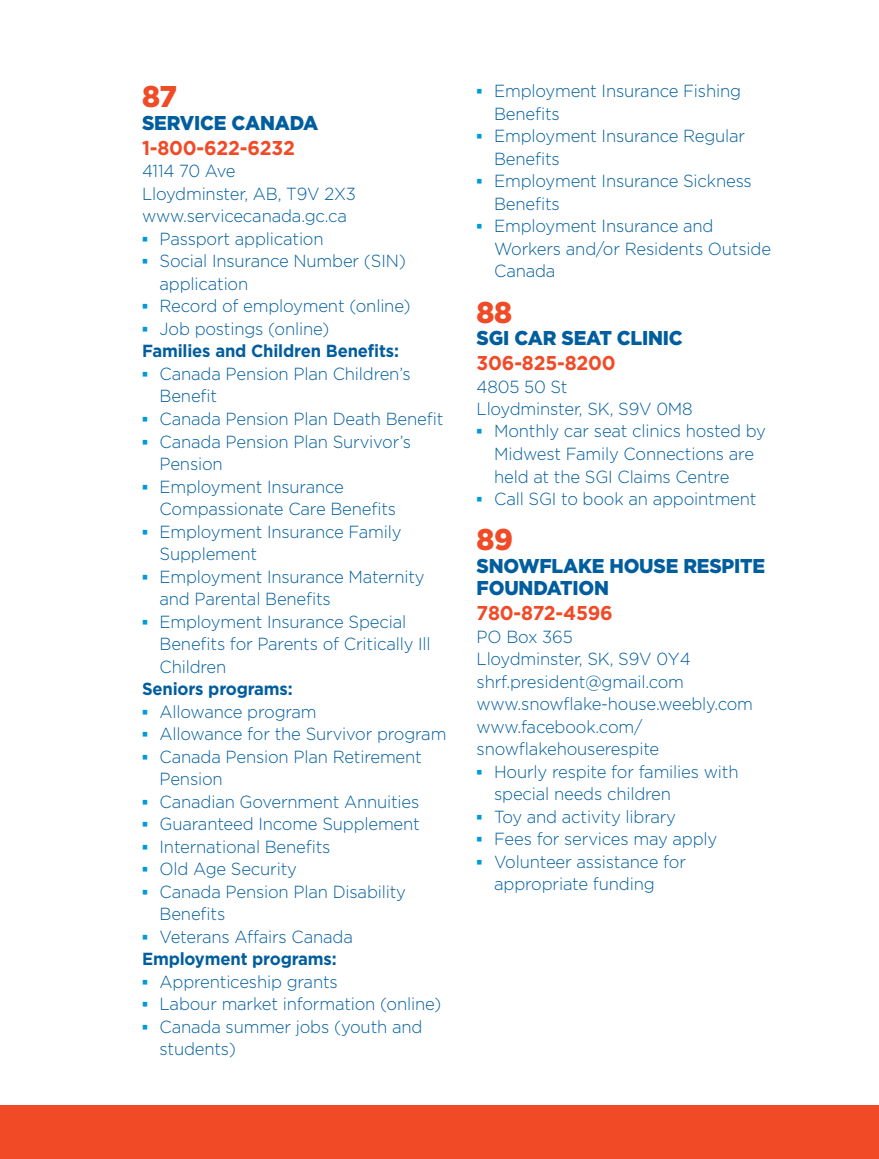
<style>
.page{position:relative;width:879px;height:1159px;background:#fff}
.page>*{position:absolute;margin:0;border:0;box-sizing:border-box;transform-origin:0 0}
.t1{font:900 30px "Gotham";color:#f04a27;scale:.95 1}
.t2{font:900 20px/22.5px "Gotham";letter-spacing:-.01em;color:#005e9e;scale:.95 1}
.t3{font:700 20px "Gotham";letter-spacing:-.01em;color:#f04a27;scale:.95 1}
.t4{font:300 17.5px/22.5px "Gotham";letter-spacing:-.01em;color:#005e9e;scale:.95 1}
.t5{font:700 17.5px "Gotham";letter-spacing:-.01em;color:#005e9e;scale:.95 1}
.t6{font:300 17.5px "Gotham";letter-spacing:-.03em;color:#005e9e;scale:.95 1}
.s1{font-family:"Arial";font-weight:700;color:#009ada}
</style>
<div class="page">
<div style="left:0;top:1105px;width:878px;height:54px;background:#f04a27"></div>
<p class="t1" style="left:142px;top:76px;width:38px">87</p>
<p class="t2" style="left:142px;top:111px;width:187px">SERVICE CANADA</p>
<p class="t3" style="left:142px;top:135px;width:162px">1-800-622-6232</p>
<p class="t6" style="left:142px;top:160px;width:100px">4114 70 Ave</p>
<p class="t4" style="left:142px;top:182px;width:226px">Lloydminster, AB, T9V 2X3</p>
<p class="t4" style="left:142px;top:205px;width:217px">www.servicecanada.gc.ca</p>
<p class="t4" style="left:142px;top:227px;width:192px"><span class="s1">▪</span> Passport application</p>
<p class="t4" style="left:159px;top:250px;width:260px;text-indent:-18px"><span class="s1">▪</span> Social Insurance Number (SIN) application</p>
<p class="t4" style="left:142px;top:295px;width:284px"><span class="s1">▪</span> Record of employment (online)</p>
<p class="t4" style="left:142px;top:317px;width:198px"><span class="s1">▪</span> Job postings (online)</p>
<p class="t5" style="left:142px;top:340px;width:272px">Families and Children Benefits:</p>
<p class="t4" style="left:159px;top:362px;width:266px;text-indent:-18px"><span class="s1">▪</span> Canada Pension Plan Children’s<br>Benefit</p>
<p class="t4" style="left:142px;top:407px;width:318px"><span class="s1">▪</span> Canada Pension Plan Death Benefit</p>
<p class="t4" style="left:159px;top:430px;width:266px;text-indent:-18px"><span class="s1">▪</span> Canada Pension Plan Survivor’s<br>Pension</p>
<p class="t4" style="left:159px;top:475px;width:250px;text-indent:-18px"><span class="s1">▪</span> Employment Insurance<br>Compassionate Care Benefits</p>
<p class="t4" style="left:159px;top:520px;width:256px;text-indent:-18px"><span class="s1">▪</span> Employment Insurance Family<br>Supplement</p>
<p class="t4" style="left:159px;top:565px;width:280px;text-indent:-18px"><span class="s1">▪</span> Employment Insurance Maternity and Parental Benefits</p>
<p class="t4" style="left:159px;top:610px;width:287px;text-indent:-18px"><span class="s1">▪</span> Employment Insurance Special<br>Benefits for Parents of Critically Ill<br>Children</p>
<p class="t5" style="left:142px;top:677px;width:160px">Seniors programs:</p>
<p class="t4" style="left:142px;top:700px;width:185px"><span class="s1">▪</span> Allowance program</p>
<p class="t4" style="left:142px;top:722px;width:322px"><span class="s1">▪</span> Allowance for the Survivor program</p>
<p class="t4" style="left:159px;top:745px;width:277px;text-indent:-18px"><span class="s1">▪</span> Canada Pension Plan Retirement<br>Pension</p>
<p class="t4" style="left:142px;top:790px;width:293px"><span class="s1">▪</span> Canadian Government Annuities</p>
<p class="t4" style="left:142px;top:812px;width:294px"><span class="s1">▪</span> Guaranteed Income Supplement</p>
<p class="t4" style="left:142px;top:835px;width:200px"><span class="s1">▪</span> International Benefits</p>
<p class="t4" style="left:142px;top:857px;width:164px"><span class="s1">▪</span> Old Age Security</p>
<p class="t4" style="left:159px;top:880px;width:261px;text-indent:-18px"><span class="s1">▪</span> Canada Pension Plan Disability<br>Benefits</p>
<p class="t4" style="left:142px;top:925px;width:223px"><span class="s1">▪</span> Veterans Affairs Canada</p>
<p class="t5" style="left:142px;top:947px;width:206px">Employment programs:</p>
<p class="t4" style="left:142px;top:970px;width:207px"><span class="s1">▪</span> Apprenticeship grants</p>
<p class="t4" style="left:142px;top:992px;width:316px"><span class="s1">▪</span> Labour market information (online)</p>
<p class="t4" style="left:159px;top:1015px;width:278px;text-indent:-18px"><span class="s1">▪</span> Canada summer jobs (youth and students)</p>
<p class="t4" style="left:494px;top:80px;width:261px;text-indent:-18px"><span class="s1">▪</span> Employment Insurance Fishing<br>Benefits</p>
<p class="t4" style="left:494px;top:125px;width:266px;text-indent:-18px"><span class="s1">▪</span> Employment Insurance Regular<br>Benefits</p>
<p class="t4" style="left:494px;top:170px;width:273px;text-indent:-18px"><span class="s1">▪</span> Employment Insurance Sickness<br>Benefits</p>
<p class="t4" style="left:494px;top:215px;width:293px;text-indent:-18px"><span class="s1">▪</span> Employment Insurance and<br>Workers and/or Residents Outside<br>Canada</p>
<p class="t1" style="left:476px;top:291px;width:39px">88</p>
<p class="t2" style="left:476px;top:326px;width:218px">SGI CAR SEAT CLINIC</p>
<p class="t3" style="left:476px;top:350px;width:148px">306-825-8200</p>
<p class="t4" style="left:476px;top:375px;width:97px">4805 50 St</p>
<p class="t4" style="left:476px;top:397px;width:229px">Lloydminster, SK, S9V 0M8</p>
<p class="t4" style="left:494px;top:420px;width:287px;text-indent:-18px"><span class="s1">▪</span> Monthly car seat clinics hosted by<br>Midwest Family Connections are held at the SGI Claims Centre</p>
<p class="t4" style="left:476px;top:487px;width:296px"><span class="s1">▪</span> Call SGI to book an appointment</p>
<p class="t1" style="left:476px;top:519px;width:40px">89</p>
<p class="t2" style="left:476px;top:554px;width:305px">SNOWFLAKE HOUSE RESPITE<br>FOUNDATION</p>
<p class="t3" style="left:476px;top:600px;width:145px">780-872-4596</p>
<p class="t4" style="left:476px;top:625px;width:103px">PO Box 365</p>
<p class="t4" style="left:476px;top:647px;width:227px">Lloydminster, SK, S9V 0Y4</p>
<p class="t4" style="left:476px;top:670px;width:220px">shrf.president@gmail.com</p>
<p class="t4" style="left:476px;top:692px;width:292px">www.snowflake-house.weebly.com</p>
<p class="t4" style="left:476px;top:715px;width:194px">www.facebook.com/ snowflakehouserespite</p>
<p class="t4" style="left:494px;top:760px;width:258px;text-indent:-18px"><span class="s1">▪</span> Hourly respite for families with special needs children</p>
<p class="t4" style="left:476px;top:805px;width:211px"><span class="s1">▪</span> Toy and activity library</p>
<p class="t4" style="left:476px;top:827px;width:255px"><span class="s1">▪</span> Fees for services may apply</p>
<p class="t4" style="left:494px;top:850px;width:203px;text-indent:-18px"><span class="s1">▪</span> Volunteer assistance for appropriate funding</p>
</div>
